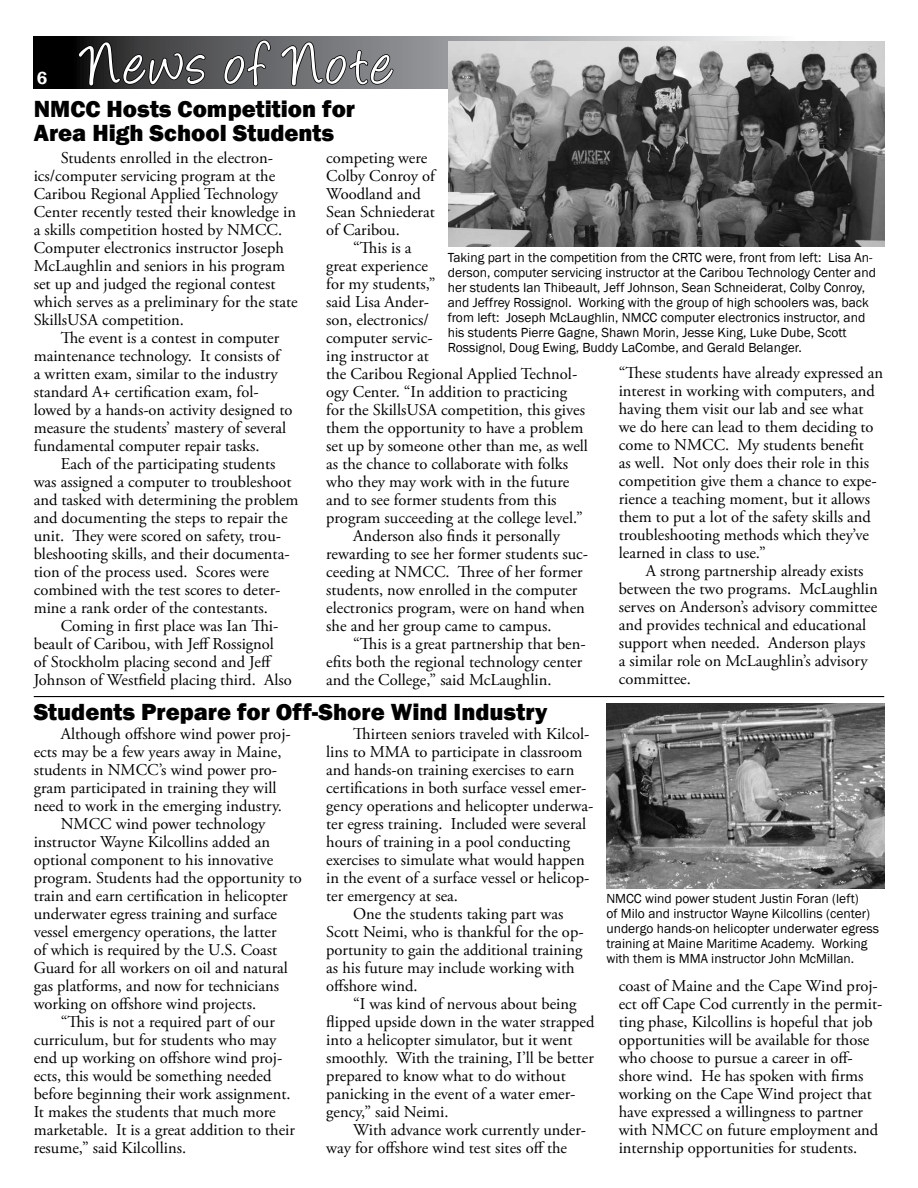
<style>
.page{position:relative;width:918px;height:1188px;background:#fff}
.page>*{position:absolute;margin:0;border:0;box-sizing:border-box;transform-origin:0 0}
.t1{font:72px "Angelina";letter-spacing:.045em;color:#fff}
.t2{font:800 24px/24px "Franklin Gothic";color:#000}
.t3{font:600 18px "Franklin Gothic";color:#fff}
.t4{font:16.5px/18px "Adobe Garamond Pro";color:#000}
.t5{font:13.5px/15px "Franklin Gothic";color:#000}
</style>
<div class="page">
<svg style="left:34px;top:37px;width:850px;height:51px;background:#6f7072"></svg>
<svg style="left:77px;top:41px;width:129px;height:46px;background:#2d2d2e"></svg>
<svg style="left:223px;top:39px;width:48px;height:50px;background:#4f5052"></svg>
<svg style="left:280px;top:41px;width:113px;height:48px;background:#626466"></svg>
<img style="left:606px;top:704px;width:278px;height:185px">
<hr style="left:34px;top:696px;width:850px;height:1px;background:#000">
<img style="left:448px;top:42px;width:436px;height:204px">
<p class="t3" style="left:37px;top:67px;width:12px">6</p>
<h1 class="t1" style="left:82px;top:34px;width:313px">News of Note</h1>
<h2 class="t2" style="left:34px;top:97px;width:323px">NMCC Hosts Competition for<br>Area High School Students</h2>
<p class="t4" style="left:34px;top:149px;width:265px;text-indent:27px">Students enrolled in the electron&shy;ics/computer servicing program at the Caribou Regional Applied Technology Center recently tested their knowledge in a skills competition hosted by NMCC.<br>Computer electronics instructor Joseph McLaughlin and seniors in his program set up and judged the regional contest which serves as a preliminary for the state SkillsUSA competition.</p>
<p class="t4" style="left:34px;top:329px;width:260px;text-indent:27px">The event is a contest in computer maintenance technology. It consists of<br>a written exam, similar to the industry standard A+ certification exam, fol&shy;lowed by a hands-on activity designed to measure the students’ mastery of several fundamental computer repair tasks.</p>
<p class="t4" style="left:34px;top:455px;width:266px;text-indent:27px">Each of the participating students was assigned a computer to troubleshoot and tasked with determining the problem and documenting the steps to repair the unit. They were scored on safety, trou&shy;bleshooting skills, and their documenta&shy;tion of the process used. Scores were combined with the test scores to deter&shy;mine a rank order of the contestants.</p>
<p class="t4" style="left:34px;top:617px;width:260px;text-indent:27px">Coming in first place was Ian Thi&shy;beault of Caribou, with Jeff Rossignol<br>of Stockholm placing second and Jeff Johnson of Westfield placing third. Also</p>
<p class="t4" style="left:326px;top:149px;width:110px">competing were<br>Colby Conroy of<br>Woodland and<br>Sean Schniederat of Caribou.</p>
<p class="t4" style="left:353px;top:239px;width:60px">“This is a</p>
<p class="t4" style="left:326px;top:257px;width:103px">great experience</p>
<p class="t4" style="left:326px;top:275px;width:111px">for my students,”</p>
<p class="t4" style="left:326px;top:293px;width:104px">said Lisa Ander-</p>
<p class="t4" style="left:326px;top:311px;width:104px">son, electronics/</p>
<p class="t4" style="left:326px;top:329px;width:108px">computer servic-</p>
<p class="t4" style="left:326px;top:347px;width:104px">ing instructor at</p>
<p class="t4" style="left:326px;top:365px;width:253px">the Caribou Regional Applied Technol-</p>
<p class="t4" style="left:326px;top:383px;width:242px">ogy Center. “In addition to practicing</p>
<p class="t4" style="left:326px;top:401px;width:260px">for the SkillsUSA competition, this gives</p>
<p class="t4" style="left:326px;top:419px;width:259px">them the opportunity to have a problem</p>
<p class="t4" style="left:326px;top:437px;width:263px">set up by someone other than me, as well</p>
<p class="t4" style="left:326px;top:455px;width:243px">as the chance to collaborate with folks</p>
<p class="t4" style="left:326px;top:473px;width:245px">who they may work with in the future</p>
<p class="t4" style="left:326px;top:491px;width:232px">and to see former students from this</p>
<p class="t4" style="left:326px;top:509px;width:258px">program succeeding at the college level.”</p>
<p class="t4" style="left:353px;top:527px;width:208px">Anderson also finds it personally</p>
<p class="t4" style="left:326px;top:545px;width:263px">rewarding to see her former students suc-</p>
<p class="t4" style="left:326px;top:563px;width:258px">ceeding at NMCC. Three of her former</p>
<p class="t4" style="left:326px;top:581px;width:253px">students, now enrolled in the computer</p>
<p class="t4" style="left:326px;top:599px;width:260px">electronics program, were on hand when</p>
<p class="t4" style="left:326px;top:617px;width:227px">she and her group came to campus.</p>
<p class="t4" style="left:353px;top:635px;width:234px">“This is a great partnership that ben-</p>
<p class="t4" style="left:326px;top:653px;width:257px">efits both the regional technology center</p>
<p class="t4" style="left:326px;top:671px;width:227px">and the College,” said McLaughlin.</p>
<p class="t5" style="left:448px;top:250px;width:430px">Taking part in the competition from the CRTC were, front from left: Lisa An&shy;derson, computer servicing instructor at the Caribou Technology Center and her students Ian Thibeault, Jeff Johnson, Sean Schneiderat, Colby Conroy, and Jeffrey Rossignol. Working with the group of high schoolers was, back from left: Joseph McLaughlin, NMCC computer electronics instructor, and his students Pierre Gagne, Shawn Morin, Jesse King, Luke Dube, Scott Rossignol, Doug Ewing, Buddy LaCombe, and Gerald Belanger.</p>
<p class="t4" style="left:619px;top:364px;width:266px">“These students have already expressed an interest in working with computers, and having them visit our lab and see what we do here can lead to them deciding to come to NMCC. My students benefit<br>as well. Not only does their role in this competition give them a chance to expe&shy;rience a teaching moment, but it allows them to put a lot of the safety skills and troubleshooting methods which they’ve learned in class to use.”</p>
<p class="t4" style="left:619px;top:562px;width:261px;text-indent:27px">A strong partnership already exists between the two programs. McLaughlin serves on Anderson’s advisory committee and provides technical and educational support when needed. Anderson plays<br>a similar role on McLaughlin’s advisory committee.</p>
<h2 class="t2" style="left:34px;top:699px;width:515px">Students Prepare for Off-Shore Wind Industry</h2>
<p class="t4" style="left:61px;top:725px;width:232px">Although offshore wind power proj-</p>
<p class="t4" style="left:34px;top:743px;width:249px">ects may be a few years away in Maine,</p>
<p class="t4" style="left:34px;top:761px;width:245px">students in NMCC’s wind power pro-</p>
<p class="t4" style="left:34px;top:779px;width:244px">gram participated in training they will</p>
<p class="t4" style="left:34px;top:797px;width:250px">need to work in the emerging industry.</p>
<p class="t4" style="left:61px;top:815px;width:206px">NMCC wind power technology</p>
<p class="t4" style="left:34px;top:833px;width:238px">instructor Wayne Kilcollins added an</p>
<p class="t4" style="left:34px;top:851px;width:241px">optional component to his innovative</p>
<p class="t4" style="left:34px;top:869px;width:270px">program. Students had the opportunity to</p>
<p class="t4" style="left:34px;top:887px;width:256px">train and earn certification in helicopter</p>
<p class="t4" style="left:34px;top:905px;width:245px">underwater egress training and surface</p>
<p class="t4" style="left:34px;top:923px;width:244px">vessel emergency operations, the latter</p>
<p class="t4" style="left:34px;top:941px;width:245px">of which is required by the U.S. Coast</p>
<p class="t4" style="left:34px;top:959px;width:256px">Guard for all workers on oil and natural</p>
<p class="t4" style="left:34px;top:977px;width:247px">gas platforms, and now for technicians</p>
<p class="t4" style="left:34px;top:995px;width:224px">working on offshore wind projects.</p>
<p class="t4" style="left:61px;top:1013px;width:216px">“This is not a required part of our</p>
<p class="t4" style="left:34px;top:1031px;width:244px">curriculum, but for students who may</p>
<p class="t4" style="left:34px;top:1049px;width:250px">end up working on offshore wind proj-</p>
<p class="t4" style="left:34px;top:1067px;width:239px">ects, this would be something needed</p>
<p class="t4" style="left:34px;top:1085px;width:258px">before beginning their work assignment.</p>
<p class="t4" style="left:34px;top:1103px;width:244px">It makes the students that much more</p>
<p class="t4" style="left:34px;top:1121px;width:263px">marketable. It is a great addition to their</p>
<p class="t4" style="left:34px;top:1139px;width:154px">resume,” said Kilcollins.</p>
<p class="t4" style="left:353px;top:725px;width:238px">Thirteen seniors traveled with Kilcol-</p>
<p class="t4" style="left:326px;top:743px;width:258px">lins to MMA to participate in classroom</p>
<p class="t4" style="left:326px;top:761px;width:250px">and hands-on training exercises to earn</p>
<p class="t4" style="left:326px;top:779px;width:262px">certifications in both surface vessel emer-</p>
<p class="t4" style="left:326px;top:797px;width:269px">gency operations and helicopter underwa-</p>
<p class="t4" style="left:326px;top:815px;width:262px">ter egress training. Included were several</p>
<p class="t4" style="left:326px;top:833px;width:245px">hours of training in a pool conducting</p>
<p class="t4" style="left:326px;top:851px;width:260px">exercises to simulate what would happen</p>
<p class="t4" style="left:326px;top:869px;width:265px">in the event of a surface vessel or helicop-</p>
<p class="t4" style="left:326px;top:887px;width:133px">ter emergency at sea.</p>
<p class="t4" style="left:353px;top:905px;width:212px">One the students taking part was</p>
<p class="t4" style="left:326px;top:923px;width:259px">Scott Neimi, who is thankful for the op-</p>
<p class="t4" style="left:326px;top:941px;width:258px">portunity to gain the additional training</p>
<p class="t4" style="left:326px;top:959px;width:250px">as his future may include working with</p>
<p class="t4" style="left:326px;top:977px;width:93px">offshore wind.</p>
<p class="t4" style="left:353px;top:995px;width:225px">“I was kind of nervous about being</p>
<p class="t4" style="left:326px;top:1013px;width:270px">flipped upside down in the water strapped</p>
<p class="t4" style="left:326px;top:1031px;width:248px">into a helicopter simulator, but it went</p>
<p class="t4" style="left:326px;top:1049px;width:269px">smoothly. With the training, I’ll be better</p>
<p class="t4" style="left:326px;top:1067px;width:241px">prepared to know what to do without</p>
<p class="t4" style="left:326px;top:1085px;width:251px">panicking in the event of a water emer-</p>
<p class="t4" style="left:326px;top:1103px;width:124px">gency,” said Neimi.</p>
<p class="t4" style="left:353px;top:1121px;width:234px">With advance work currently under-</p>
<p class="t4" style="left:326px;top:1139px;width:242px">way for offshore wind test sites off the</p>
<p class="t5" style="left:606px;top:892px;width:274px">NMCC wind power student Justin Foran (left)<br>of Milo and instructor Wayne Kilcollins (center) undergo hands-on helicopter underwater egress training at Maine Maritime Academy. Working with them is MMA instructor John McMillan.</p>
<p class="t4" style="left:619px;top:977px;width:265px">coast of Maine and the Cape Wind proj&shy;ect off Cape Cod currently in the permit&shy;ting phase, Kilcollins is hopeful that job opportunities will be available for those who choose to pursue a career in off&shy;shore wind. He has spoken with firms working on the Cape Wind project that have expressed a willingness to partner with NMCC on future employment and internship opportunities for students.</p>
</div>
